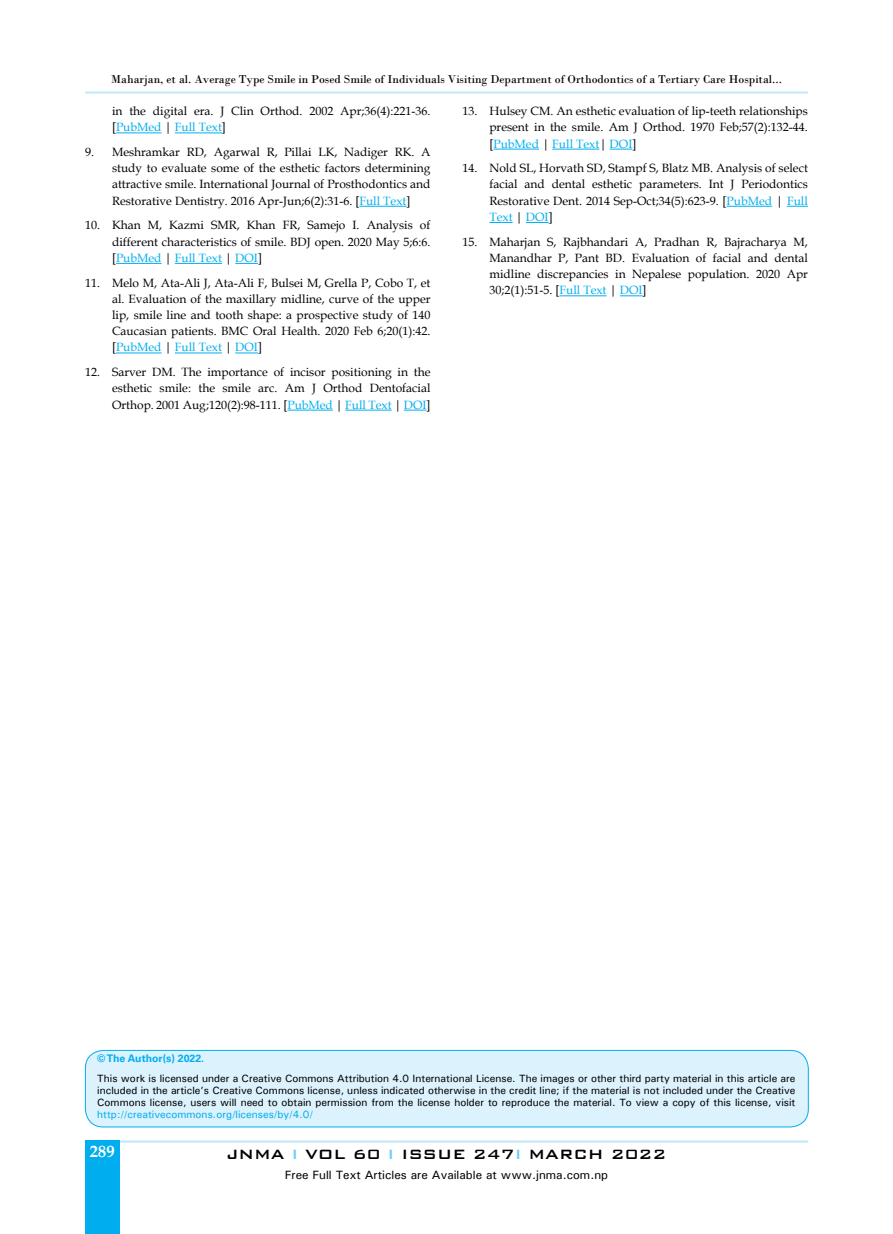
<style>
.page{position:relative;width:893px;height:1234px;background:#fff}
.page>*{position:absolute;margin:0;border:0;box-sizing:border-box;transform-origin:0 0}
.t1{font:500 18px "Bank Gothic BT";color:#000}
.t2{font:700 16.5px "Book Antiqua";color:#fff}
.t3{font:12px/16.2px "Book Antiqua";color:#000;text-align:justify}
.Introduction{font:12px "Bodoni";color:#000}
.t4{font:12px "Univers";color:#000}
.Normal_wrd_2{font:10.5px/12px "Univers";color:#000;text-align:justify}
.Normal_wrd_2-2{font:700 10.5px "Univers";color:#00aeef}
.s1{color:#00aeef}
.s2{color:#6dcff6}
</style>
<div class="page">
<hr style="left:85px;top:91px;width:723px;height:3px;background:#c7eafb">
<hr style="left:85px;top:1140px;width:723px;height:2px;background:#c7eafb">
<div style="left:85px;top:1140px;width:35px;height:93px;background:#00aeef"></div>
<hr style="left:116px;top:132px;width:46px;height:1px;background:#00aeef">
<hr style="left:175px;top:132px;width:47px;height:1px;background:#00aeef">
<hr style="left:359px;top:206px;width:47px;height:1px;background:#00aeef">
<hr style="left:116px;top:263px;width:46px;height:1px;background:#00aeef">
<hr style="left:175px;top:263px;width:47px;height:1px;background:#00aeef">
<svg style="left:235px;top:263px;width:23px;height:1px"></svg>
<hr style="left:116px;top:352px;width:46px;height:1px;background:#00aeef">
<hr style="left:175px;top:352px;width:47px;height:1px;background:#00aeef">
<svg style="left:235px;top:352px;width:23px;height:1px"></svg>
<hr style="left:287px;top:409px;width:46px;height:1px;background:#00aeef">
<hr style="left:345px;top:409px;width:47px;height:1px;background:#00aeef">
<svg style="left:404px;top:409px;width:23px;height:1px"></svg>
<hr style="left:493px;top:149px;width:46px;height:1px;background:#00aeef">
<hr style="left:552px;top:149px;width:47px;height:1px;background:#00aeef">
<svg style="left:610px;top:149px;width:22px;height:1px"></svg>
<hr style="left:727px;top:206px;width:45px;height:1px;background:#00aeef">
<svg style="left:787px;top:206px;width:21px;height:1px"></svg>
<svg style="left:489px;top:222px;width:24px;height:1px"></svg>
<svg style="left:526px;top:222px;width:23px;height:1px"></svg>
<hr style="left:559px;top:295px;width:47px;height:1px;background:#00aeef">
<svg style="left:620px;top:295px;width:23px;height:1px"></svg>
<div style="left:85px;top:1050px;width:723px;height:76px;background:#dcf2fd;border-radius:18px"></div>
<div style="left:85px;top:1049px;width:723px;height:77px;border:1px solid #00aeef;border-radius:18px"></div>
<p class="Introduction" style="left:111px;top:72px;width:672px">Maharjan, et al. Average Type Smile in Posed Smile of Individuals Visiting Department of Orthodontics of a Tertiary Care Hospital...</p>
<p class="t3" style="left:112px;top:103px;width:320px">in the digital era. J Clin Orthod. 2002 Apr;36(4):221-36. [<span class="s1">PubMed</span> | <span class="s1">Full Text</span>]</p>
<p class="t3" style="left:112px;top:143px;width:320px;text-indent:-27px">9. Meshramkar RD, Agarwal R, Pillai LK, Nadiger RK. A study to evaluate some of the esthetic factors determining attractive smile. International Journal of Prosthodontics and Restorative Dentistry. 2016 Apr-Jun;6(2):31-6. [<span class="s1">Full Text</span>]</p>
<p class="t3" style="left:112px;top:217px;width:320px;text-indent:-27px">10. Khan M, Kazmi SMR, Khan FR, Samejo I. Analysis of different characteristics of smile. BDJ open. 2020 May 5;6:6. [<span class="s1">PubMed</span> | <span class="s1">Full Text</span> | <span class="s1">DOI</span>]</p>
<p class="t3" style="left:112px;top:274px;width:320px;text-indent:-27px">11. Melo M, Ata-Ali J, Ata-Ali F, Bulsei M, Grella P, Cobo T, et al. Evaluation of the maxillary midline, curve of the upper lip, smile line and tooth shape: a prospective study of 140<br>Caucasian patients. BMC Oral Health. 2020 Feb 6;20(1):42. [<span class="s1">PubMed</span> | <span class="s1">Full Text</span> | <span class="s1">DOI</span>]</p>
<p class="t3" style="left:112px;top:363px;width:320px;text-indent:-27px">12. Sarver DM. The importance of incisor positioning in the esthetic smile: the smile arc. Am J Orthod Dentofacial Orthop. 2001 Aug;120(2):98-111. [<span class="s1">PubMed</span> | <span class="s1">Full Text</span> | <span class="s1">DOI</span>]</p>
<p class="t3" style="left:489px;top:103px;width:320px;text-indent:-27px">13. Hulsey CM. An esthetic evaluation of lip-teeth relationships present in the smile. Am J Orthod. 1970 Feb;57(2):132-44. [<span class="s1">PubMed</span> | <span class="s1">Full Text</span>| <span class="s1">DOI</span>]</p>
<p class="t3" style="left:489px;top:160px;width:320px;text-indent:-27px">14. Nold SL, Horvath SD, Stampf S, Blatz MB. Analysis of select facial and dental esthetic parameters. Int J Periodontics Restorative Dent. 2014 Sep-Oct;34(5):623-9. [<span class="s1">PubMed</span> | <span class="s1">Full Text</span> | <span class="s1">DOI</span>]</p>
<p class="t3" style="left:489px;top:233px;width:320px;text-indent:-27px">15. Maharjan S, Rajbhandari A, Pradhan R, Bajracharya M, Manandhar P, Pant BD. Evaluation of facial and dental midline discrepancies in Nepalese population. 2020 Apr 30;2(1):51-5. [<span class="s1">Full Text</span> | <span class="s1">DOI</span>]</p>
<p class="Normal_wrd_2-2" style="left:97px;top:1051px;width:108px">© The Author(s) 2022.</p>
<p class="Normal_wrd_2" style="left:97px;top:1071px;width:700px">This work is licensed under a Creative Commons Attribution 4.0 International License. The images or other third party material in this article are included in the article’s Creative Commons license, unless indicated otherwise in the credit line; if the material is not included under the Creative Commons license, users will need to obtain permission from the license holder to reproduce the material. To view a copy of this license, visit <span class="s1">http://creativecommons.org/licenses/by/4.0/</span></p>
<h2 class="t2" style="left:90px;top:1139px;width:26px">289</h2>
<h1 class="t1" style="left:226px;top:1143px;width:442px">JNMA <span class="s2">I</span> VOL 60 <span class="s2">I</span> ISSUE 247<span class="s2">I</span> MARCH 2022</h1>
<p class="t4" style="left:285px;top:1166px;width:325px">Free Full Text Articles are Available at www.jnma.com.np</p>
</div>
